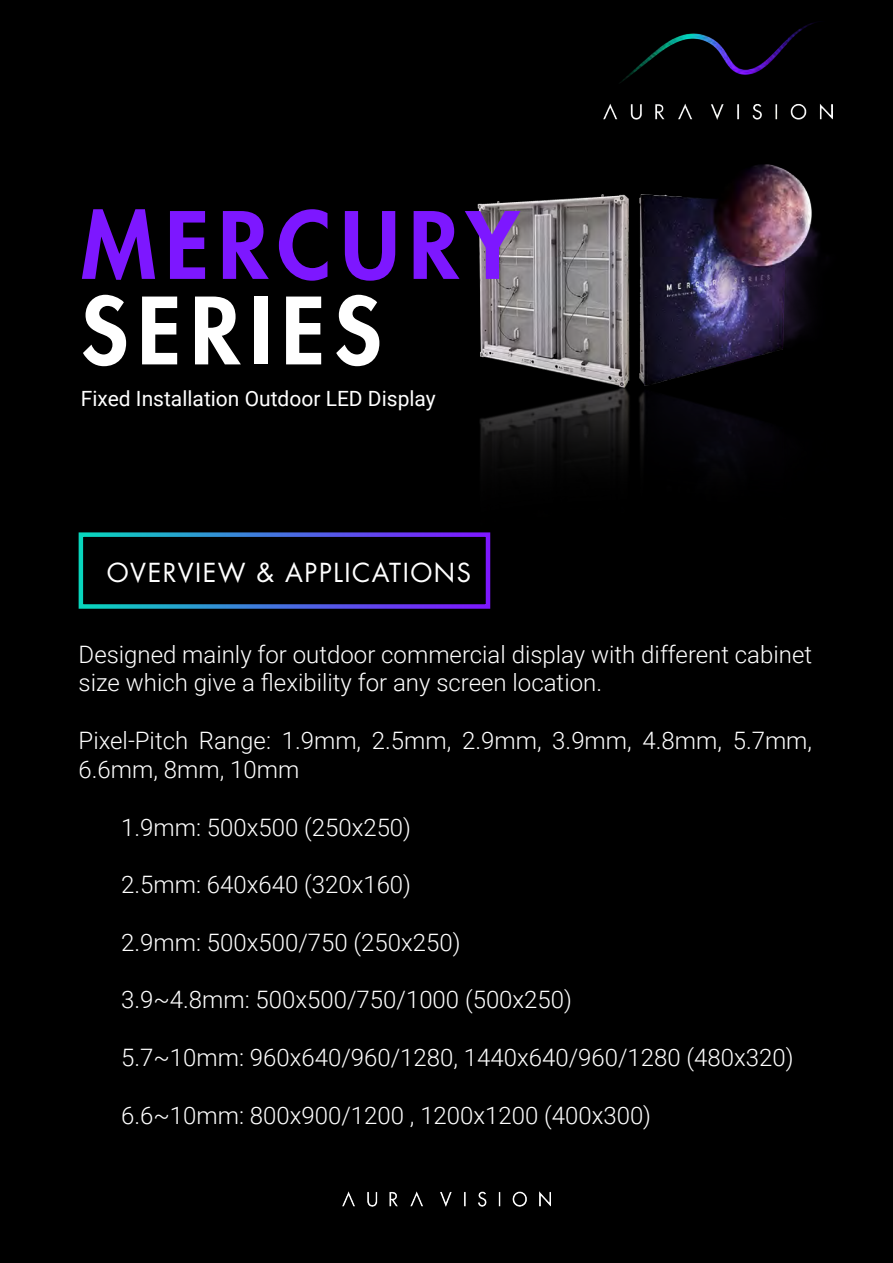
<style>
.page{position:relative;width:893px;height:1263px;background:#000}
.page>*{position:absolute;margin:0;border:0;box-sizing:border-box;transform-origin:0 0}
.Title_Product_White{font:800 90px "Futura Std";letter-spacing:.1em;color:#7d17ff}
.Title_Product_White-2{font:800 90px "Futura Std";letter-spacing:.1em;color:#fff}
.t1{font:25.5px "Futura Std";letter-spacing:.06em;color:#fff}
.BodyTXT_Normal{font:300 24px/28.8px "Roboto";color:#fff}
.SubTitle_Product{font:21px "Roboto";color:#fff}
</style>
<div class="page">
<img style="left:343px;top:1192px;width:207px;height:15px">
<img style="left:632px;top:22px;width:185px;height:50px">
<img style="left:477px;top:72px;width:356px;height:397px">
<p class="Title_Product_White" style="left:81px;top:189px;width:440px">MERCURY</p>
<p class="Title_Product_White-2" style="left:81px;top:274px;width:302px">SERIES</p>
<p class="SubTitle_Product" style="left:81px;top:384px;width:356px">Fixed Installation Outdoor LED Display</p>
<p class="t1" style="left:107px;top:556px;width:366px">OVERVIEW &amp; APPLICATIONS</p>
<p class="BodyTXT_Normal" style="left:79px;top:639px;width:735px">Designed mainly for outdoor commercial display with different cabinet size which give a flexibility for any screen location.</p>
<p class="BodyTXT_Normal" style="left:79px;top:725px;width:735px">Pixel-Pitch Range: 1.9mm, 2.5mm, 2.9mm, 3.9mm, 4.8mm, 5.7mm,<br>6.6mm, 8mm, 10mm</p>
<p class="BodyTXT_Normal" style="left:121px;top:812px;width:291px">1.9mm: 500x500 (250x250)</p>
<p class="BodyTXT_Normal" style="left:121px;top:869px;width:291px">2.5mm: 640x640 (320x160)</p>
<p class="BodyTXT_Normal" style="left:121px;top:927px;width:341px">2.9mm: 500x500/750 (250x250)</p>
<p class="BodyTXT_Normal" style="left:121px;top:984px;width:452px">3.9~4.8mm: 500x500/750/1000 (500x250)</p>
<p class="BodyTXT_Normal" style="left:121px;top:1042px;width:674px">5.7~10mm: 960x640/960/1280, 1440x640/960/1280 (480x320)</p>
<p class="BodyTXT_Normal" style="left:121px;top:1100px;width:531px">6.6~10mm: 800x900/1200 , 1200x1200 (400x300)</p>
</div>
